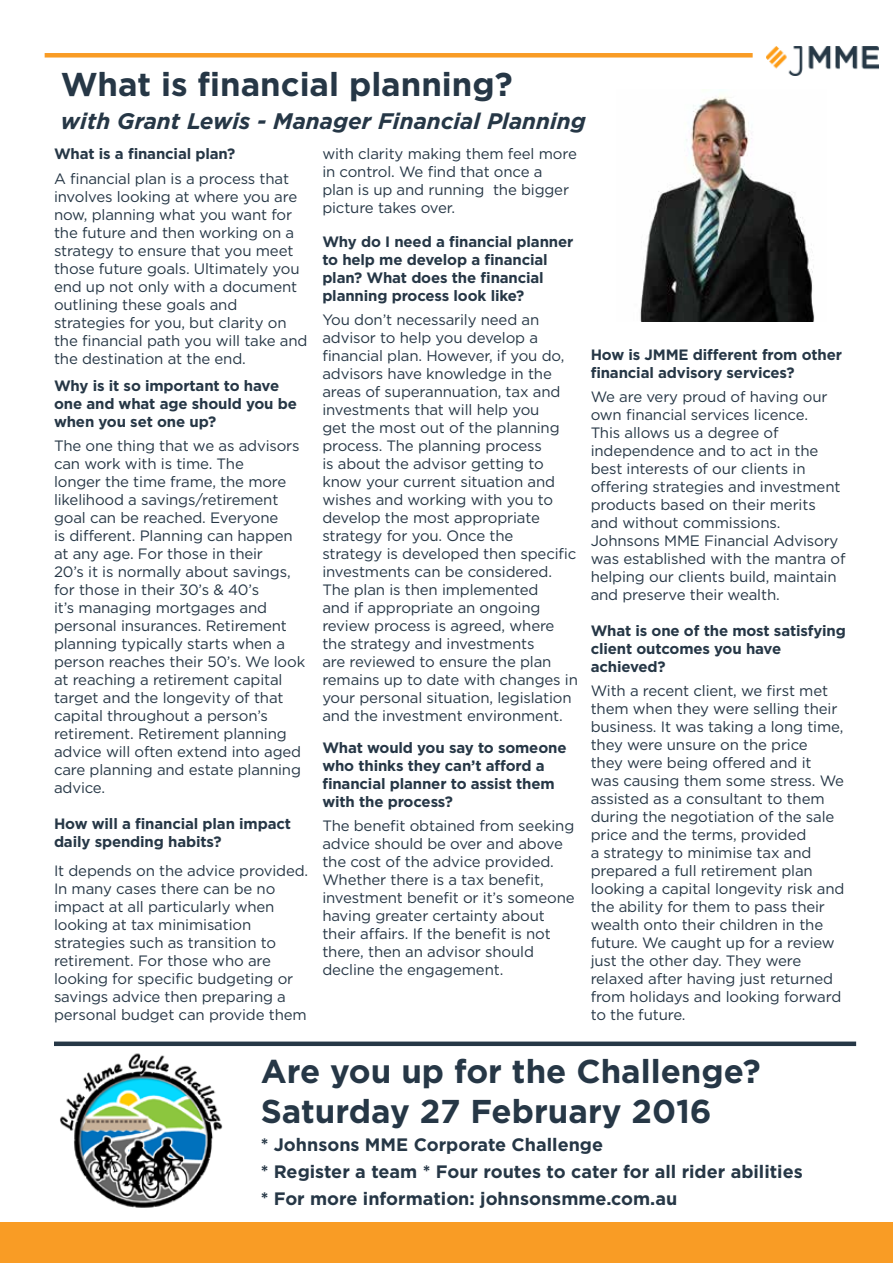
<style>
.page{position:relative;width:893px;height:1263px;background:#fff}
.page>*{position:absolute;margin:0;border:0;box-sizing:border-box;transform-origin:0 0}
.t1{font:700 33px/39.6px "Gotham";color:#263746}
.t2{font:italic 700 22.5px "Gotham";color:#263746}
.t3{font:700 18px/27px "Gotham";color:#263746}
.t4{font:15px/18px "Gotham";letter-spacing:-.01em;color:#263746}
.t5{font:700 15px/18px "Gotham";letter-spacing:-.01em;color:#263746}
</style>
<div class="page">
<div style="left:0;top:1223px;width:893px;height:40px;background:#f99c25"></div>
<img style="left:766px;top:46px;width:112px;height:29px">
<div style="left:45px;top:53px;width:708px;height:5px;background:#f99c25"></div>
<img style="left:60px;top:1053px;width:163px;height:155px">
<img style="left:640px;top:89px;width:175px;height:232px">
<div style="left:54px;top:1041px;width:802px;height:5px;background:#263746"></div>
<h1 class="t1" style="left:61px;top:65px;width:453px">What is financial planning?</h1>
<h2 class="t2" style="left:61px;top:106px;width:526px">with Grant Lewis - Manager Financial Planning</h2>
<p class="t5" style="left:54px;top:144px;width:183px">What is a financial plan?</p>
<p class="t4" style="left:54px;top:170px;width:255px">A financial plan is a process that involves looking at where you are now, planning what you want for the future and then working on a strategy to ensure that you meet those future goals. Ultimately you end up not only with a document outlining these goals and strategies for you, but clarity on the financial path you will take and the destination at the end.</p>
<p class="t5" style="left:54px;top:377px;width:244px">Why is it so important to have one and what age should you be when you set one up?</p>
<p class="t4" style="left:54px;top:437px;width:253px">The one thing that we as advisors can work with is time. The<br>longer the time frame, the more likelihood a savings/retirement goal can be reached. Everyone<br>is different. Planning can happen at any age. For those in their<br>20’s it is normally about savings, for those in their 30’s &amp; 40’s<br>it’s managing mortgages and personal insurances. Retirement planning typically starts when a person reaches their 50’s. We look at reaching a retirement capital target and the longevity of that capital throughout a person’s retirement. Retirement planning advice will often extend into aged care planning and estate planning advice.</p>
<p class="t5" style="left:54px;top:815px;width:239px">How will a financial plan impact daily spending habits?</p>
<p class="t4" style="left:54px;top:861px;width:256px">It depends on the advice provided.<br>In many cases there can be no impact at all particularly when looking at tax minimisation strategies such as transition to retirement. For those who are looking for specific budgeting or savings advice then preparing a personal budget can provide them</p>
<p class="t4" style="left:322px;top:144px;width:256px">with clarity making them feel more in control. We find that once a plan is up and running the bigger picture takes over.</p>
<p class="t5" style="left:322px;top:233px;width:253px">Why do I need a financial planner to help me develop a financial plan? What does the financial planning process look like?</p>
<p class="t4" style="left:322px;top:311px;width:257px">You don’t necessarily need an advisor to help you develop a financial plan. However, if you do, advisors have knowledge in the areas of superannuation, tax and investments that will help you<br>get the most out of the planning process. The planning process<br>is about the advisor getting to know your current situation and wishes and working with you to develop the most appropriate strategy for you. Once the<br>strategy is developed then specific investments can be considered.<br>The plan is then implemented<br>and if appropriate an ongoing review process is agreed, where the strategy and investments<br>are reviewed to ensure the plan remains up to date with changes in your personal situation, legislation and the investment environment.</p>
<p class="t5" style="left:322px;top:738px;width:246px">What would you say to someone who thinks they can’t afford a financial planner to assist them with the process?</p>
<p class="t4" style="left:322px;top:816px;width:254px">The benefit obtained from seeking advice should be over and above the cost of the advice provided.<br>Whether there is a tax benefit, investment benefit or it’s someone having greater certainty about their affairs. If the benefit is not there, then an advisor should decline the engagement.</p>
<p class="t5" style="left:591px;top:345px;width:253px">How is JMME different from other financial advisory services?</p>
<p class="t4" style="left:591px;top:387px;width:256px">We are very proud of having our own financial services licence.<br>This allows us a degree of independence and to act in the best interests of our clients in offering strategies and investment products based on their merits and without commissions.<br>Johnsons MME Financial Advisory was established with the mantra of helping our clients build, maintain and preserve their wealth.</p>
<p class="t5" style="left:591px;top:621px;width:257px">What is one of the most satisfying client outcomes you have achieved?</p>
<p class="t4" style="left:591px;top:681px;width:255px">With a recent client, we first met them when they were selling their business. It was taking a long time, they were unsure on the price<br>they were being offered and it<br>was causing them some stress. We assisted as a consultant to them during the negotiation of the sale price and the terms, provided<br>a strategy to minimise tax and prepared a full retirement plan looking a capital longevity risk and the ability for them to pass their wealth onto their children in the future. We caught up for a review just the other day. They were relaxed after having just returned from holidays and looking forward to the future.</p>
<h1 class="t1" style="left:261px;top:1051px;width:501px">Are you up for the Challenge?<br>Saturday 27 February 2016</h1>
<p class="t3" style="left:261px;top:1131px;width:544px">* Johnsons MME Corporate Challenge<br>* Register a team * Four routes to cater for all rider abilities * For more information: johnsonsmme.com.au</p>
</div>
